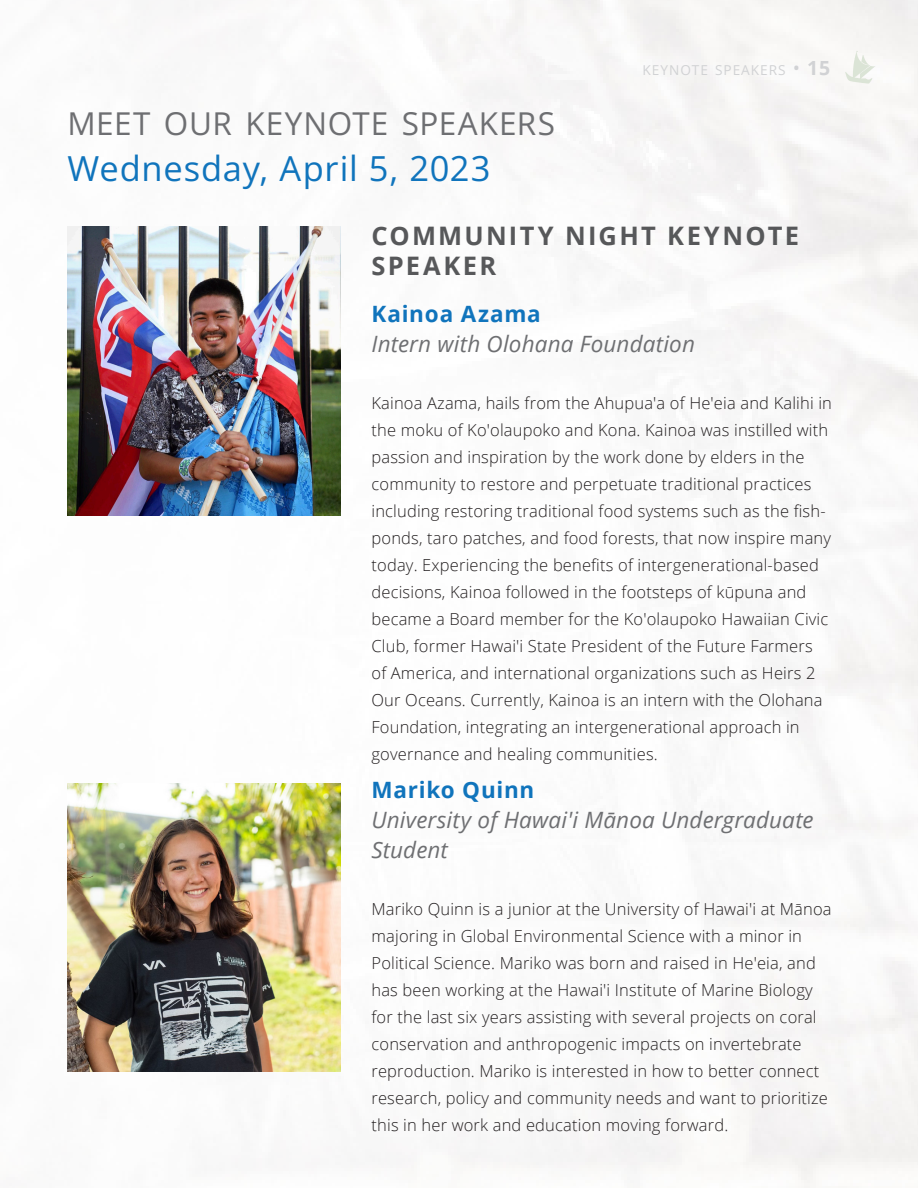
<style>
.page{position:relative;width:918px;height:1188px;background:#fff}
.page>*{position:absolute;margin:0;border:0;box-sizing:border-box;transform-origin:0 0}
.Dates{font:34.5px "Open Sans";letter-spacing:.025em;color:#1074bc}
.Dates-2{font:31.5px "Open Sans";letter-spacing:.025em;color:#6e6f72}
.Keynote_Speaker_Name{font:700 25.5px/30px "Open Sans";letter-spacing:.09em;color:#57585a}
.Keynote_Speaker_Name-2{font:italic 22.5px/30px "Open Sans";letter-spacing:.005em;color:#6e6f72}
.Keynote_Speaker_Name-3{font:700 22.5px "Open Sans";letter-spacing:.03em;color:#1074bc}
.Body{font:300 16.5px/27px "Open Sans";letter-spacing:.01em;color:#231f20}
.t1{font:13.65px "Open Sans";letter-spacing:.07em;color:#d1d2d4}
.s1{font-size:19.5px}
.s2{font-weight:700;font-size:19.5px}
</style>
<div class="page">
<img style="left:67px;top:0;width:851px;height:1188px">
<img style="left:68px;top:227px;width:272px;height:289px">
<img style="left:68px;top:783px;width:272px;height:289px">
<svg style="left:845px;top:51px;width:31px;height:33px"></svg>
<p class="Dates-2" style="left:68px;top:102px;width:489px">MEET OUR KEYNOTE SPEAKERS</p>
<p class="Dates" style="left:68px;top:145px;width:425px">Wednesday, April 5, 2023</p>
<p class="t1" style="left:643px;top:61px;width:189px">KEYNOTE SPEAKERS <span class="s1">•</span> <span class="s2">15</span></p>
<p class="Keynote_Speaker_Name" style="left:372px;top:220px;width:429px">COMMUNITY NIGHT KEYNOTE<br>SPEAKER</p>
<p class="Keynote_Speaker_Name-3" style="left:372px;top:298px;width:171px">Kainoa Azama</p>
<p class="Keynote_Speaker_Name-2" style="left:372px;top:328px;width:325px">Intern with Olohana Foundation</p>
<p class="Body" style="left:372px;top:389px;width:462px">Kainoa Azama, hails from the Ahupua'a of He'eia and Kalihi in the moku of Ko'olaupoko and Kona. Kainoa was instilled with passion and inspiration by the work done by elders in the community to restore and perpetuate traditional practices including restoring traditional food systems such as the fish&shy;ponds, taro patches, and food forests, that now inspire many today. Experiencing the benefits of intergenerational-based decisions, Kainoa followed in the footsteps of kūpuna and became a Board member for the Ko'olaupoko Hawaiian Civic Club, former Hawai'i State President of the Future Farmers<br>of America, and international organizations such as Heirs 2<br>Our Oceans. Currently, Kainoa is an intern with the Olohana Foundation, integrating an intergenerational approach in governance and healing communities.</p>
<p class="Keynote_Speaker_Name-3" style="left:372px;top:774px;width:164px">Mariko Quinn</p>
<p class="Keynote_Speaker_Name-2" style="left:372px;top:805px;width:444px">University of Hawai'i Mānoa Undergraduate<br>Student</p>
<p class="Body" style="left:372px;top:895px;width:462px">Mariko Quinn is a junior at the University of Hawai'i at Mānoa majoring in Global Environmental Science with a minor in Political Science. Mariko was born and raised in He'eia, and has been working at the Hawai'i Institute of Marine Biology for the last six years assisting with several projects on coral conservation and anthropogenic impacts on invertebrate reproduction. Mariko is interested in how to better connect research, policy and community needs and want to prioritize this in her work and education moving forward.</p>
</div>
